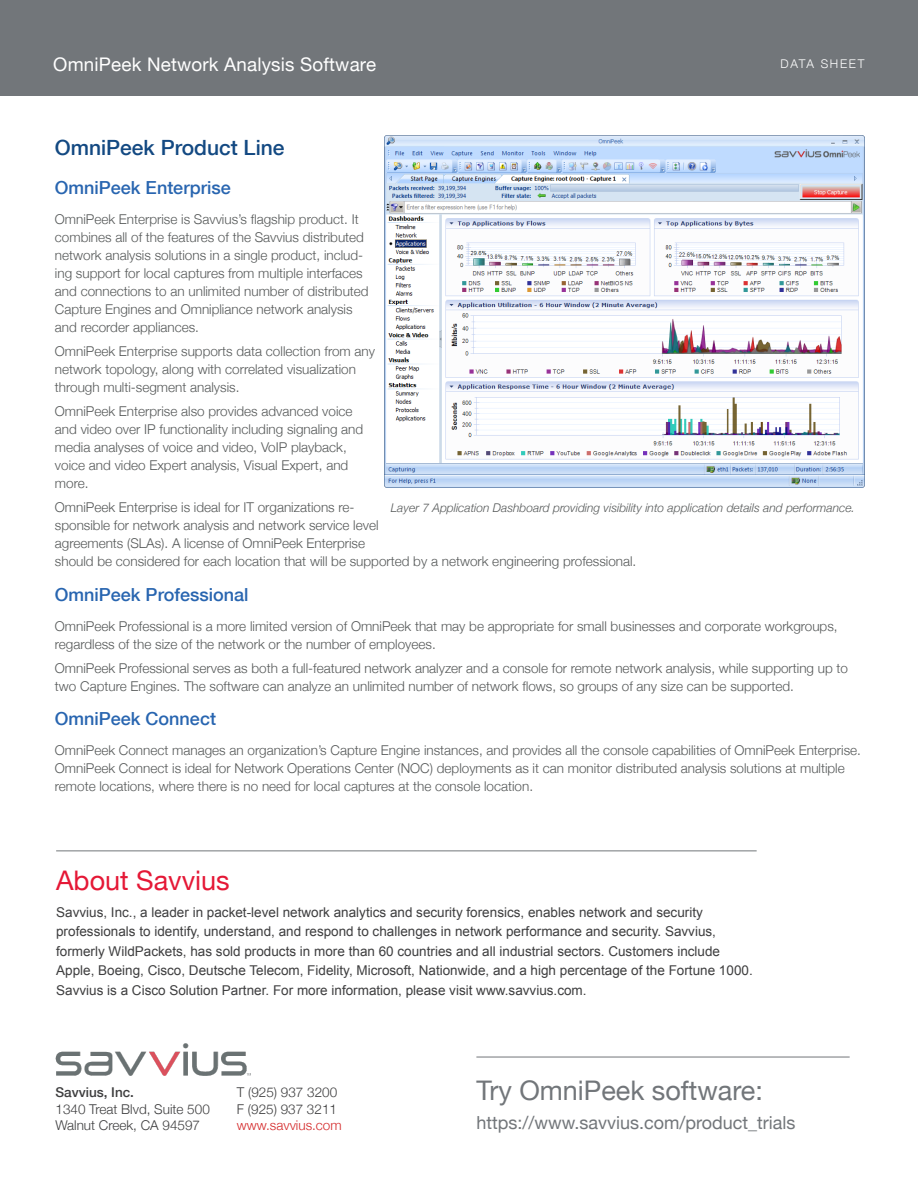
<style>
.page{position:relative;width:918px;height:1188px;background:#fff}
.page>*{position:absolute;margin:0;border:0;box-sizing:border-box;transform-origin:0 0}
.t1{font:27px "Helvetica Neue";color:#72767a}
.t2{font:27px "Helvetica Neue";color:#e51836}
.t3{font:500 21px "Helvetica Neue";color:#134982}
.t4{font:18.75px "Helvetica Neue";letter-spacing:.01em;color:#fff}
.t5{font:500 18px "Helvetica Neue";color:#2865b0}
.t6{font:18px "Helvetica Neue";color:#72767a}
.t7{font:300 13.5px/18px "Helvetica Neue";color:#565959}
.t8{font:13.5px/19.5px "Arial";color:#3e3e3f}
.t9{font:300 13.5px/16.5px "Helvetica Neue";color:#3e3e3f}
.t10{font:300 13.5px "Helvetica Neue";color:#d4292a}
.t11{font:500 13.5px "Helvetica Neue";color:#3e3e3f}
.t12{font:italic 300 12px "Helvetica Neue";color:#565959}
.t13{font:300 12px "Helvetica Neue";letter-spacing:.14em;color:#fff}
</style>
<div class="page">
<div style="left:0;top:0;width:918px;height:96px;background:#72767a"></div>
<img style="left:55px;top:1043px;width:196px;height:33px">
<hr style="left:56px;top:850px;width:701px;height:1px;background:#72767a">
<hr style="left:476px;top:1057px;width:374px;height:1px;background:#72767a">
<img style="left:385px;top:135px;width:479px;height:353px">
<h3 class="t4" style="left:53px;top:53px;width:324px">OmniPeek Network Analysis Software</h3>
<p class="t13" style="left:781px;top:56px;width:85px">DATA SHEET</p>
<h2 class="t3" style="left:55px;top:135px;width:231px">OmniPeek Product Line</h2>
<h3 class="t5" style="left:55px;top:177px;width:177px">OmniPeek Enterprise</h3>
<p class="t7" style="left:55px;top:210px;width:315px">OmniPeek Enterprise is Savvius’s flagship product. It combines all of the features of the Savvius distributed network analysis solutions in a single product, includ&shy;ing support for local captures from multiple interfaces and connections to an unlimited number of distributed Capture Engines and Omnipliance network analysis and recorder appliances.</p>
<p class="t7" style="left:55px;top:342px;width:322px">OmniPeek Enterprise supports data collection from any network topology, along with correlated visualization through multi-segment analysis.</p>
<p class="t7" style="left:55px;top:402px;width:310px">OmniPeek Enterprise also provides advanced voice and video over IP functionality including signaling and media analyses of voice and video, VoIP playback, voice and video Expert analysis, Visual Expert, and more.</p>
<p class="t7" style="left:55px;top:498px;width:583px">OmniPeek Enterprise is ideal for IT organizations re-<br>sponsible for network analysis and network service level<br>agreements (SLAs). A license of OmniPeek Enterprise<br>should be considered for each location that will be supported by a network engineering professional.</p>
<h3 class="t5" style="left:55px;top:583px;width:195px">OmniPeek Professional</h3>
<p class="t7" style="left:55px;top:617px;width:784px">OmniPeek Professional is a more limited version of OmniPeek that may be appropriate for small businesses and corporate workgroups, regardless of the size of the network or the number of employees.</p>
<p class="t7" style="left:55px;top:659px;width:795px">OmniPeek Professional serves as both a full-featured network analyzer and a console for remote network analysis, while supporting up to two Capture Engines. The software can analyze an unlimited number of network flows, so groups of any size can be supported.</p>
<h3 class="t5" style="left:55px;top:708px;width:163px">OmniPeek Connect</h3>
<p class="t7" style="left:55px;top:741px;width:807px">OmniPeek Connect manages an organization’s Capture Engine instances, and provides all the console capabilities of OmniPeek Enterprise.<br>OmniPeek Connect is ideal for Network Operations Center (NOC) deployments as it can monitor distributed analysis solutions at multiple remote locations, where there is no need for local captures at the console location.</p>
<p class="t12" style="left:391px;top:501px;width:466px">Layer 7 Application Dashboard providing visibility into application details and performance.</p>
<h1 class="t2" style="left:56px;top:865px;width:175px">About Savvius</h1>
<p class="t8" style="left:56px;top:902px;width:698px">Savvius, Inc., a leader in packet-level network analytics and security forensics, enables network and security professionals to identify, understand, and respond to challenges in network performance and security. Savvius, formerly WildPackets, has sold products in more than 60 countries and all industrial sectors. Customers include Apple, Boeing, Cisco, Deutsche Telecom, Fidelity, Microsoft, Nationwide, and a high percentage of the Fortune 1000.<br>Savvius is a Cisco Solution Partner. For more information, please visit www.savvius.com.</p>
<p class="t11" style="left:56px;top:1084px;width:80px">Savvius, Inc.</p>
<p class="t9" style="left:56px;top:1100px;width:156px">1340 Treat Blvd, Suite 500<br>Walnut Creek, CA 94597</p>
<p class="t9" style="left:237px;top:1084px;width:102px">T (925) 937 3200<br>F (925) 937 3211</p>
<p class="t10" style="left:237px;top:1117px;width:106px">www.savvius.com</p>
<h1 class="t1" style="left:476px;top:1075px;width:288px">Try OmniPeek software:</h1>
<h3 class="t6" style="left:476px;top:1112px;width:320px">https://www.savvius.com/product_trials</h3>
</div>
